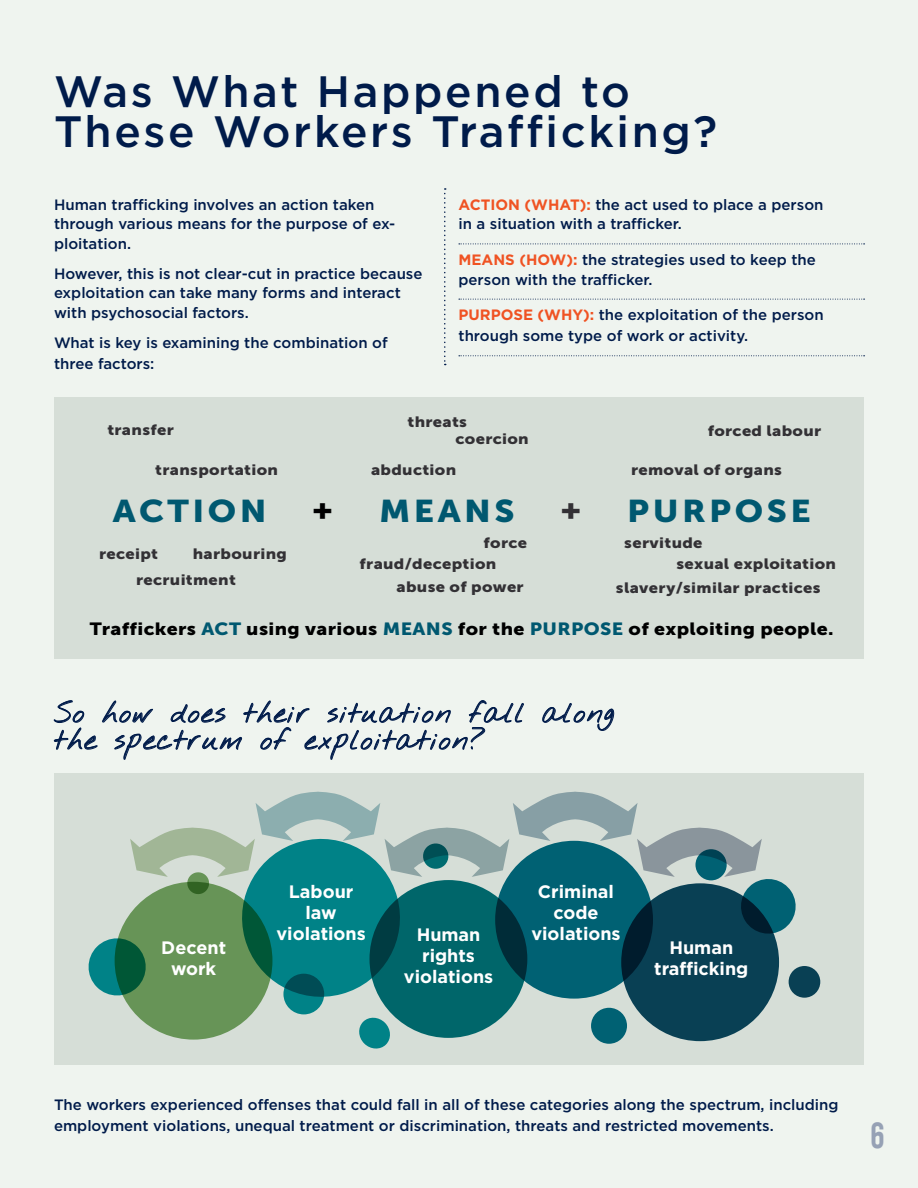
<style>
.page{position:relative;width:918px;height:1188px;background:#eff4ef}
.page>*{position:absolute;margin:0;border:0;box-sizing:border-box;transform-origin:0 0}
.Subheading{font:500 43.8px/40.2px "Gotham";letter-spacing:.06em;color:#001b4a}
.t1{font:36px "Alternate Gothic No 2 TL";color:#96a1b5}
.t2{font:31.2px "Museo Sans 900";letter-spacing:.1em;color:#005870;scale:1.11 1}
.t3{font:700 31.2px "Gotham";color:#000;scale:1.11 1}
.t4{font:700 31.2px "Gotham";color:#333135;scale:1.11 1}
.body{font:28.5px/27px "Nothing You Could Do";letter-spacing:.05em;color:#001b4a}
.body-2{font:700 18px/21px "Gotham";color:#fff;text-align:center}
.t5{font:17.55px "Museo Sans 900";letter-spacing:.02em;color:#000;scale:1.11 1}
.body-3{font:500 15px/19.5px "Gotham";color:#001b4a}
.t6{font:14.85px "Museo Sans 900";letter-spacing:.02em;color:#333135;scale:1.11 1}
.s1{font-weight:700;color:#f05323}
.s2{color:#005870}
</style>
<div class="page">
<svg style="left:542px;top:703px;width:73px;height:28px"></svg>
<svg style="left:53px;top:700px;width:471px;height:60px"></svg>
<svg style="left:459px;top:244px;width:406px;height:1px"></svg>
<svg style="left:459px;top:299px;width:406px;height:1px"></svg>
<svg style="left:459px;top:355px;width:406px;height:1px"></svg>
<div style="left:54px;top:397px;width:810px;height:262px;background:#d6ded7"></div>
<div style="left:54px;top:774px;width:810px;height:291px;background:#d6ded7"></div>
<div style="left:621px;top:883px;width:158px;height:158px;background:#094054;border-radius:50%"></div>
<div style="left:370px;top:880px;width:157px;height:158px;background:#00666a;border-radius:50%"></div>
<div style="left:115px;top:882px;width:157px;height:158px;background:#679457;border-radius:50%"></div>
<div style="left:283px;top:974px;width:41px;height:40px;background:#008287;border-radius:50%"></div>
<div style="left:789px;top:966px;width:31px;height:32px;background:#094054;border-radius:50%"></div>
<div style="left:591px;top:1008px;width:36px;height:36px;background:#006173;border-radius:50%"></div>
<svg style="left:89px;top:792px;width:707px;height:205px"></svg>
<svg style="left:359px;top:1018px;width:31px;height:31px"></svg>
<svg style="left:444px;top:188px;width:2px;height:177px"></svg>
<p class="Subheading" style="left:54px;top:71px;width:665px">Was What Happened to<br>These Workers Trafficking?</p>
<p class="body-3" style="left:54px;top:194px;width:343px">Human trafficking involves an action taken through various means for the purpose of ex&shy;ploitation.</p>
<p class="body-3" style="left:54px;top:264px;width:370px">However, this is not clear-cut in practice because exploitation can take many forms and interact with psychosocial factors.</p>
<p class="body-3" style="left:54px;top:332px;width:335px;line-height:21px">What is key is examining the combination of three factors:</p>
<p class="body-3" style="left:459px;top:195px;width:366px"><span class="s1">ACTION (WHAT):</span> the act used to place a person in a situation with a trafficker.</p>
<p class="body-3" style="left:459px;top:250px;width:359px"><span class="s1">MEANS (HOW):</span> the strategies used to keep the person with the trafficker.</p>
<p class="body-3" style="left:459px;top:304px;width:367px;line-height:21px"><span class="s1">PURPOSE (WHY):</span> the exploitation of the person through some type of work or activity.</p>
<p class="t6" style="left:107px;top:422px;width:61px">transfer</p>
<p class="t6" style="left:155px;top:461px;width:112px">transportation</p>
<p class="t6" style="left:408px;top:414px;width:55px">threats</p>
<p class="t6" style="left:455px;top:430px;width:68px">coercion</p>
<p class="t6" style="left:371px;top:461px;width:78px">abduction</p>
<p class="t6" style="left:708px;top:422px;width:104px">forced labour</p>
<p class="t6" style="left:631px;top:461px;width:138px">removal of organs</p>
<p class="t2" style="left:113px;top:494px;width:140px">ACTION</p>
<p class="t3" style="left:312px;top:491px;width:22px">+</p>
<p class="t2" style="left:379px;top:494px;width:124px">MEANS</p>
<p class="t4" style="left:560px;top:491px;width:22px">+</p>
<p class="t2" style="left:627px;top:494px;width:167px">PURPOSE</p>
<p class="t6" style="left:99px;top:545px;width:55px">receipt</p>
<p class="t6" style="left:193px;top:545px;width:86px">harbouring</p>
<p class="t6" style="left:136px;top:572px;width:91px">recruitment</p>
<p class="t6" style="left:484px;top:534px;width:41px">force</p>
<p class="t6" style="left:360px;top:555px;width:125px">fraud/deception</p>
<p class="t6" style="left:397px;top:579px;width:116px">abuse of power</p>
<p class="t6" style="left:624px;top:534px;width:72px">servitude</p>
<p class="t6" style="left:676px;top:556px;width:145px">sexual exploitation</p>
<p class="t6" style="left:616px;top:580px;width:186px">slavery/similar practices</p>
<p class="t5" style="left:90px;top:619px;width:672px">Traffickers <span class="s2">ACT</span> using various <span class="s2">MEANS</span> for the <span class="s2">PURPOSE</span> of exploiting people.</p>
<p class="body" style="left:54px;top:701px;width:562px">So how does their situation fall along the spectrum of exploitation?</p>
<p class="body-2" style="left:277px;top:881px;width:91px">Labour law violations</p>
<p class="body-2" style="left:531px;top:881px;width:91px">Criminal code violations</p>
<p class="body-2" style="left:404px;top:924px;width:91px">Human rights violations</p>
<p class="body-2" style="left:161px;top:937px;width:66px">Decent work</p>
<p class="body-2" style="left:654px;top:937px;width:96px">Human trafficking</p>
<p class="body-3" style="left:54px;top:1094px;width:786px;line-height:21px">The workers experienced offenses that could fall in all of these categories along the spectrum, including employment violations, unequal treatment or discrimination, threats and restricted movements.</p>
<h2 class="t1" style="left:870px;top:1116px;width:16px">6</h2>
</div>
